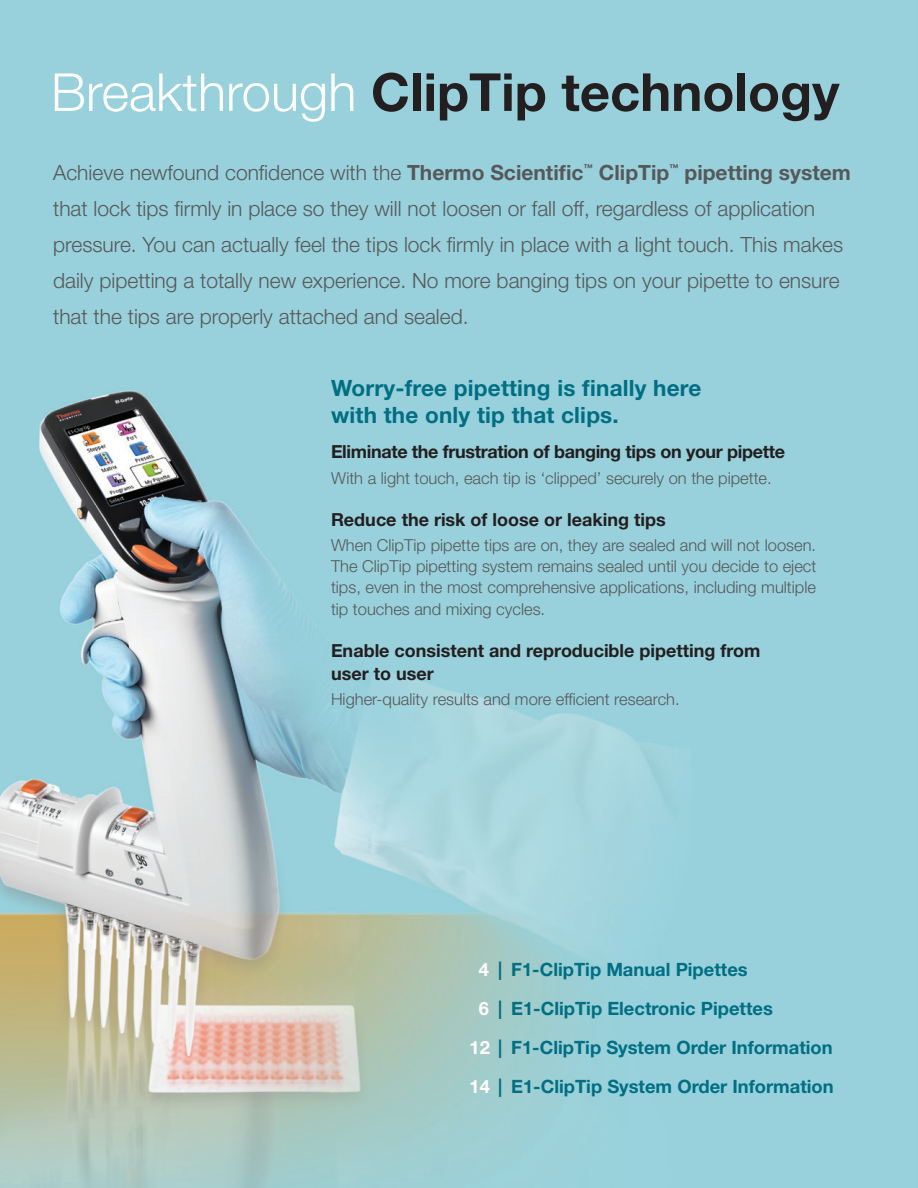
<style>
.page{position:relative;width:918px;height:1188px;background:#fff}
.page>*{position:absolute;margin:0;border:0;box-sizing:border-box;transform-origin:0 0}
.Headline{font:700 52.5px "Helvetica Neue LT Std";color:#231f20}
.Secondary_Header{font:700 22.5px/27px "Helvetica Neue LT Std";letter-spacing:.01em;color:#006e83}
.Intro_Paragraph{font:300 21px/36px "Helvetica Neue LT Std";color:#57585a}
.body_text{font:700 18.3px "Helvetica Neue LT Std";color:#006e83}
.Secondary_Header-2{font:700 18px/22.8px "Helvetica Neue LT Std";color:#231f20}
.Secondary_Header-3{font:700 18px "Helvetica Neue LT Std";letter-spacing:-.02em;color:#231f20}
.Secondary_Header-4{font:300 16.5px/21.3px "Helvetica Neue LT Std";color:#57585a;text-align:justify}
.s1{font-weight:300;color:#fff}
.s2{font-weight:700}
.s3{color:#fff}
</style>
<div class="page">
<img style="left:0;top:0;width:918px;height:1188px">
<p class="Headline" style="left:51px;top:60px;width:790px"><span class="s1">Breakthrough</span> ClipTip technology</p>
<p class="Intro_Paragraph" style="left:53px;top:154px;width:799px">Achieve newfound confidence with the <span class="s2">Thermo Scientific</span><sup>™</sup> <span class="s2">ClipTip</span><sup>™</sup> <span class="s2">pipetting system </span>that lock tips firmly in place so they will not loosen or fall off, regardless of application pressure. You can actually feel the tips lock firmly in place with a light touch. This makes daily pipetting a totally new experience. No more banging tips on your pipette to ensure that the tips are properly attached and sealed.</p>
<p class="Secondary_Header" style="left:331px;top:374px;width:372px">Worry-free pipetting is finally here with the only tip that clips.</p>
<p class="Secondary_Header-3" style="left:331px;top:441px;width:456px">Eliminate the frustration of banging tips on your pipette</p>
<p class="Secondary_Header-4" style="left:331px;top:467px;width:442px">With a light touch, each tip is ‘clipped’ securely on the pipette.</p>
<p class="Secondary_Header-2" style="left:331px;top:508px;width:336px">Reduce the risk of loose or leaking tips</p>
<p class="Secondary_Header-4" style="left:331px;top:534px;width:487px">When ClipTip pipette tips are on, they are sealed and will not loosen.<br>The ClipTip pipetting system remains sealed until you decide to eject tips, even in the most comprehensive applications, including multiple tip touches and mixing cycles.</p>
<p class="Secondary_Header-2" style="left:331px;top:639px;width:431px">Enable consistent and reproducible pipetting from user to user</p>
<p class="Secondary_Header-4" style="left:331px;top:688px;width:350px">Higher-quality results and more efficient research.</p>
<p class="body_text" style="left:479px;top:958px;width:270px"><span class="s3">4</span> | F1-ClipTip Manual Pipettes</p>
<p class="body_text" style="left:479px;top:997px;width:296px"><span class="s3">6</span> | E1-ClipTip Electronic Pipettes</p>
<p class="body_text" style="left:470px;top:1036px;width:365px"><span class="s3">12</span> | F1-ClipTip System Order Information</p>
<p class="body_text" style="left:470px;top:1075px;width:366px"><span class="s3">14</span> | E1-ClipTip System Order Information</p>
</div>
